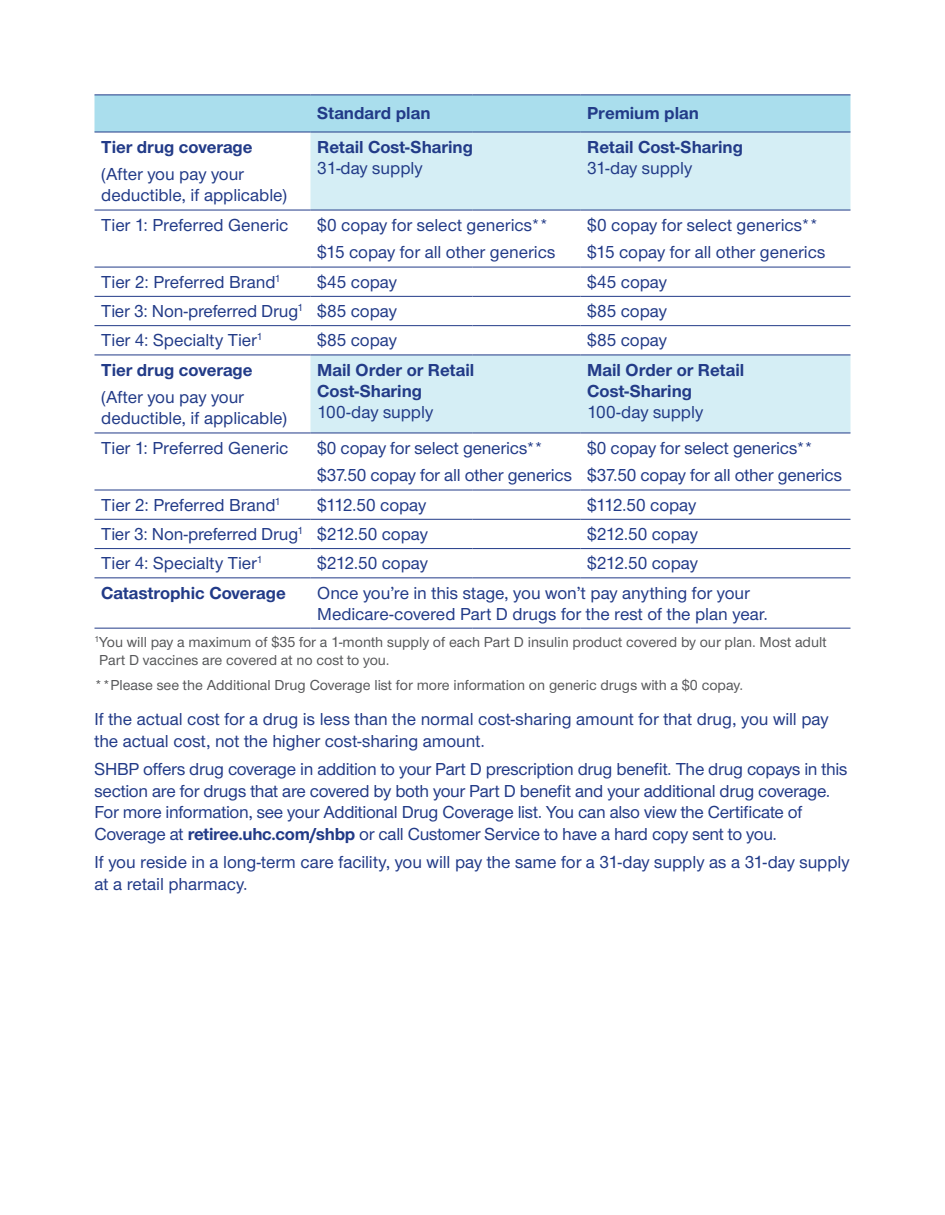
<style>
.page{position:relative;width:945px;height:1215px;background:#fff}
.page>*{position:absolute;margin:0;border:0;box-sizing:border-box;transform-origin:0 0}
.t1{font:500 18px/21.6px "UHC Sans";letter-spacing:-.005em;color:#223b88}
.t2{font:700 18px/21px "UHC Sans";color:#223b88}
.t3{font:500 15px/18px "UHC Sans";color:#57585a}
.s1{font-weight:700}
</style>
<div class="page">
<div style="left:94px;top:95px;width:756px;height:37px;background:#aadeed"></div>
<svg style="left:310px;top:133px;width:540px;height:300px;fill:#d5eef5"></svg>
<hr style="left:94px;top:94px;width:216px;height:1px;background:#223b88">
<hr style="left:310px;top:94px;width:162px;height:1px;background:#223b88">
<hr style="left:472px;top:94px;width:108px;height:1px;background:#223b88">
<hr style="left:580px;top:94px;width:270px;height:1px;background:#223b88">
<hr style="left:94px;top:132px;width:216px;height:1px;background:#223b88">
<hr style="left:310px;top:132px;width:162px;height:1px;background:#223b88">
<hr style="left:472px;top:132px;width:108px;height:1px;background:#223b88">
<hr style="left:580px;top:132px;width:270px;height:1px;background:#223b88">
<hr style="left:94px;top:210px;width:216px;height:1px;background:#223b88">
<hr style="left:310px;top:210px;width:162px;height:1px;background:#223b88">
<hr style="left:472px;top:210px;width:108px;height:1px;background:#223b88">
<hr style="left:580px;top:210px;width:270px;height:1px;background:#223b88">
<hr style="left:94px;top:267px;width:216px;height:1px;background:#223b88">
<hr style="left:310px;top:267px;width:162px;height:1px;background:#223b88">
<hr style="left:472px;top:267px;width:108px;height:1px;background:#223b88">
<hr style="left:580px;top:267px;width:270px;height:1px;background:#223b88">
<hr style="left:94px;top:296px;width:216px;height:1px;background:#223b88">
<hr style="left:310px;top:296px;width:162px;height:1px;background:#223b88">
<hr style="left:472px;top:296px;width:108px;height:1px;background:#223b88">
<hr style="left:580px;top:296px;width:270px;height:1px;background:#223b88">
<hr style="left:94px;top:325px;width:216px;height:1px;background:#223b88">
<hr style="left:310px;top:325px;width:162px;height:1px;background:#223b88">
<hr style="left:472px;top:325px;width:108px;height:1px;background:#223b88">
<hr style="left:580px;top:325px;width:270px;height:1px;background:#223b88">
<hr style="left:94px;top:355px;width:216px;height:1px;background:#223b88">
<hr style="left:310px;top:355px;width:162px;height:1px;background:#223b88">
<hr style="left:472px;top:355px;width:108px;height:1px;background:#223b88">
<hr style="left:580px;top:355px;width:270px;height:1px;background:#223b88">
<hr style="left:94px;top:433px;width:216px;height:1px;background:#223b88">
<hr style="left:310px;top:433px;width:162px;height:1px;background:#223b88">
<hr style="left:472px;top:433px;width:108px;height:1px;background:#223b88">
<hr style="left:580px;top:433px;width:270px;height:1px;background:#223b88">
<hr style="left:94px;top:490px;width:216px;height:1px;background:#223b88">
<hr style="left:310px;top:490px;width:162px;height:1px;background:#223b88">
<hr style="left:472px;top:490px;width:108px;height:1px;background:#223b88">
<hr style="left:580px;top:490px;width:270px;height:1px;background:#223b88">
<hr style="left:94px;top:519px;width:216px;height:1px;background:#223b88">
<hr style="left:310px;top:519px;width:162px;height:1px;background:#223b88">
<hr style="left:472px;top:519px;width:108px;height:1px;background:#223b88">
<hr style="left:580px;top:519px;width:270px;height:1px;background:#223b88">
<hr style="left:94px;top:548px;width:216px;height:1px;background:#223b88">
<hr style="left:310px;top:548px;width:162px;height:1px;background:#223b88">
<hr style="left:472px;top:548px;width:108px;height:1px;background:#223b88">
<hr style="left:580px;top:548px;width:270px;height:1px;background:#223b88">
<hr style="left:94px;top:577px;width:216px;height:1px;background:#223b88">
<hr style="left:310px;top:577px;width:162px;height:1px;background:#223b88">
<hr style="left:472px;top:577px;width:108px;height:1px;background:#223b88">
<hr style="left:580px;top:577px;width:270px;height:1px;background:#223b88">
<hr style="left:94px;top:628px;width:216px;height:1px;background:#223b88">
<hr style="left:310px;top:628px;width:162px;height:1px;background:#223b88">
<hr style="left:472px;top:628px;width:108px;height:1px;background:#223b88">
<hr style="left:580px;top:628px;width:270px;height:1px;background:#223b88">
<p class="t2" style="left:101px;top:136px;width:153px">Tier drug coverage</p>
<p class="t1" style="left:101px;top:163px;width:187px;line-height:21px">(After you pay your deductible, if applicable)</p>
<p class="t2" style="left:317px;top:102px;width:115px">Standard plan</p>
<p class="t2" style="left:587px;top:102px;width:113px">Premium plan</p>
<p class="t2" style="left:317px;top:136px;width:157px">Retail Cost-Sharing</p>
<p class="t1" style="left:317px;top:156px;width:107px">31-day supply</p>
<p class="t2" style="left:587px;top:136px;width:157px">Retail Cost-Sharing</p>
<p class="t1" style="left:587px;top:156px;width:106px">31-day supply</p>
<p class="t1" style="left:101px;top:213px;width:189px">Tier 1: Preferred Generic</p>
<p class="t1" style="left:317px;top:210px;width:240px;line-height:27.8px">$0 copay for select generics** $15 copay for all other generics</p>
<p class="t1" style="left:587px;top:210px;width:240px;line-height:27.8px">$0 copay for select generics** $15 copay for all other generics</p>
<p class="t1" style="left:101px;top:270px;width:181px">Tier 2: Preferred Brand<sup>1</sup></p>
<p class="t1" style="left:317px;top:270px;width:81px">$45 copay</p>
<p class="t1" style="left:587px;top:270px;width:81px">$45 copay</p>
<p class="t1" style="left:101px;top:299px;width:297px">Tier 3: Non-preferred Drug<sup>1</sup> $85 copay</p>
<p class="t1" style="left:587px;top:299px;width:81px">$85 copay</p>
<p class="t1" style="left:101px;top:329px;width:163px">Tier 4: Specialty Tier<sup>1</sup></p>
<p class="t1" style="left:317px;top:329px;width:81px">$85 copay</p>
<p class="t1" style="left:587px;top:329px;width:81px">$85 copay</p>
<p class="t2" style="left:101px;top:358px;width:153px">Tier drug coverage</p>
<p class="t1" style="left:101px;top:386px;width:187px;line-height:21px">(After you pay your deductible, if applicable)</p>
<p class="t2" style="left:317px;top:358px;width:159px">Mail Order or Retail<br>Cost-Sharing</p>
<p class="t1" style="left:317px;top:400px;width:117px">100-day supply</p>
<p class="t2" style="left:587px;top:359px;width:159px">Mail Order or Retail<br>Cost-Sharing</p>
<p class="t1" style="left:587px;top:400px;width:117px">100-day supply</p>
<p class="t1" style="left:101px;top:436px;width:189px">Tier 1: Preferred Generic</p>
<p class="t1" style="left:317px;top:433px;width:256px;line-height:27.8px">$0 copay for select generics** $37.50 copay for all other generics</p>
<p class="t1" style="left:587px;top:433px;width:256px;line-height:27.8px">$0 copay for select generics** $37.50 copay for all other generics</p>
<p class="t1" style="left:101px;top:493px;width:181px">Tier 2: Preferred Brand<sup>1</sup></p>
<p class="t1" style="left:317px;top:493px;width:111px">$112.50 copay</p>
<p class="t1" style="left:587px;top:493px;width:111px">$112.50 copay</p>
<p class="t1" style="left:101px;top:522px;width:328px">Tier 3: Non-preferred Drug<sup>1</sup> $212.50 copay</p>
<p class="t1" style="left:587px;top:522px;width:112px">$212.50 copay</p>
<p class="t1" style="left:101px;top:552px;width:163px">Tier 4: Specialty Tier<sup>1</sup></p>
<p class="t1" style="left:317px;top:552px;width:112px">$212.50 copay</p>
<p class="t1" style="left:587px;top:552px;width:112px">$212.50 copay</p>
<p class="t2" style="left:101px;top:581px;width:186px">Catastrophic Coverage</p>
<p class="t1" style="left:317px;top:581px;width:452px;line-height:21px">Once you’re in this stage, you won’t pay anything for your<br>Medicare-covered Part D drugs for the rest of the plan year.</p>
<p class="t3" style="left:99px;top:633px;width:729px;text-indent:-5px"><sup>1</sup>You will pay a maximum of $35 for a 1-month supply of each Part D insulin product covered by our plan. Most adult<br>Part D vaccines are covered at no cost to you.</p>
<p class="t3" style="left:94px;top:675px;width:650px">**Please see the Additional Drug Coverage list for more information on generic drugs with a $0 copay.</p>
<p class="t1" style="left:94px;top:708px;width:736px">If the actual cost for a drug is less than the normal cost-sharing amount for that drug, you will pay the actual cost, not the higher cost-sharing amount.</p>
<p class="t1" style="left:94px;top:758px;width:754px">SHBP offers drug coverage in addition to your Part D prescription drug benefit. The drug copays in this section are for drugs that are covered by both your Part D benefit and your additional drug coverage.<br>For more information, see your Additional Drug Coverage list. You can also view the Certificate of Coverage at <span class="s1">retiree.uhc.com/shbp</span> or call Customer Service to have a hard copy sent to you.</p>
<p class="t1" style="left:94px;top:851px;width:757px">If you reside in a long-term care facility, you will pay the same for a 31-day supply as a 31-day supply at a retail pharmacy.</p>
</div>
